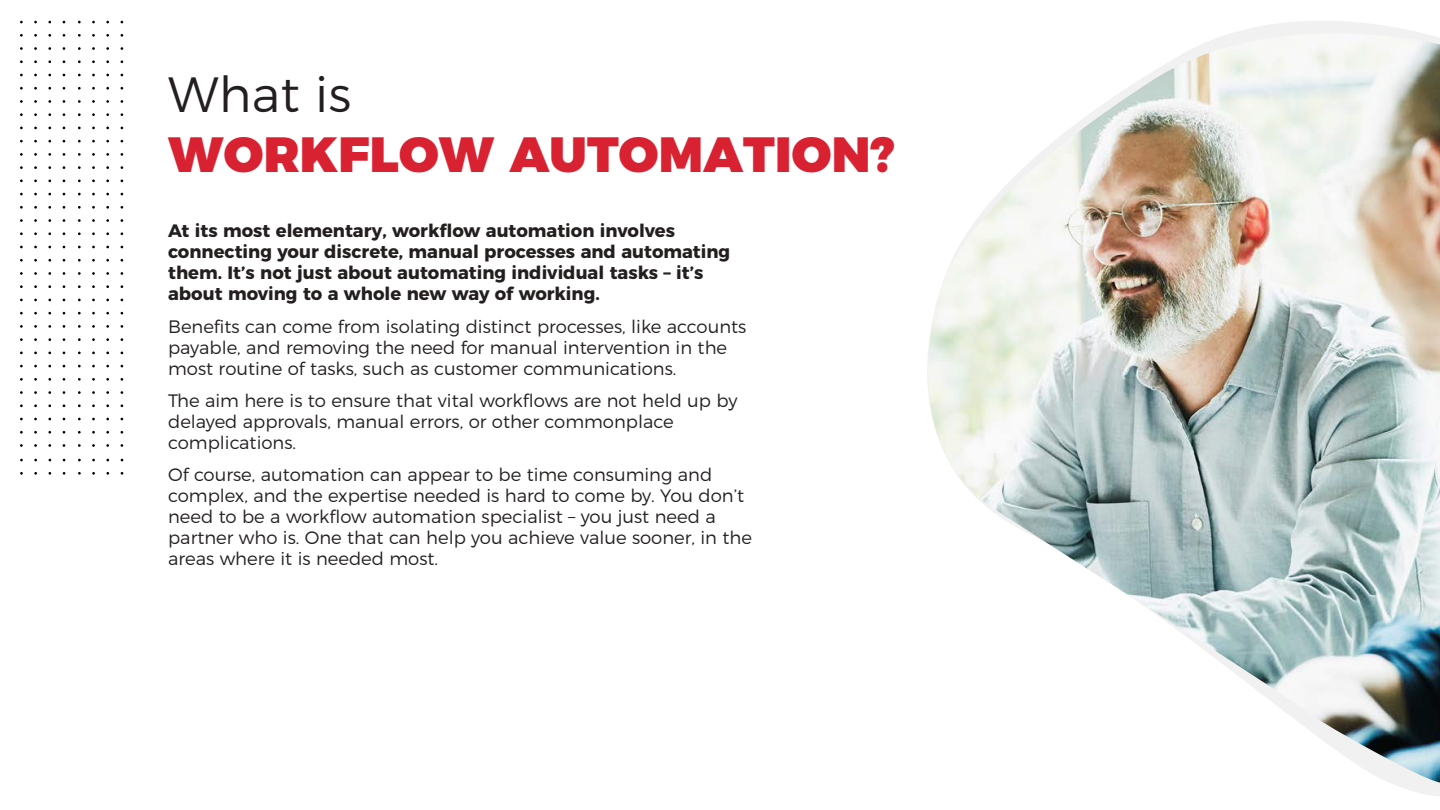
<style>
.page{position:relative;width:1440px;height:810px;background:#fff}
.page>*{position:absolute;margin:0;border:0;box-sizing:border-box;transform-origin:0 0}
.t1{font:900 49.5px "Montserrat";letter-spacing:.005em;color:#d92231}
.t2{font:300 49.5px "Montserrat";letter-spacing:.005em;color:#231f1f}
.t3{font:300 18px/21px "Montserrat";color:#231f1f}
.t4{font:700 18px/21px "Montserrat";color:#231f1f}
</style>
<div class="page">
<svg style="left:1234px;top:21px;width:206px;height:775px"></svg>
<img style="left:927px;top:33px;width:513px;height:750px">
<h1 class="t2" style="left:168px;top:56px;width:184px">What is</h1>
<h1 class="t1" style="left:168px;top:113px;width:729px">WORKFLOW AUTOMATION?</h1>
<p class="t4" style="left:168px;top:219px;width:564px">At its most elementary, workflow automation involves connecting your discrete, manual processes and automating them. It’s not just about automating individual tasks – it’s about moving to a whole new way of working.</p>
<p class="t3" style="left:168px;top:314px;width:580px">Benefits can come from isolating distinct processes, like accounts payable, and removing the need for manual intervention in the most routine of tasks, such as customer communications.</p>
<p class="t3" style="left:168px;top:389px;width:571px">The aim here is to ensure that vital workflows are not held up by delayed approvals, manual errors, or other commonplace complications.</p>
<p class="t3" style="left:168px;top:463px;width:585px">Of course, automation can appear to be time consuming and complex, and the expertise needed is hard to come by. You don’t need to be a workflow automation specialist – you just need a partner who is. One that can help you achieve value sooner, in the areas where it is needed most.</p>
</div>
